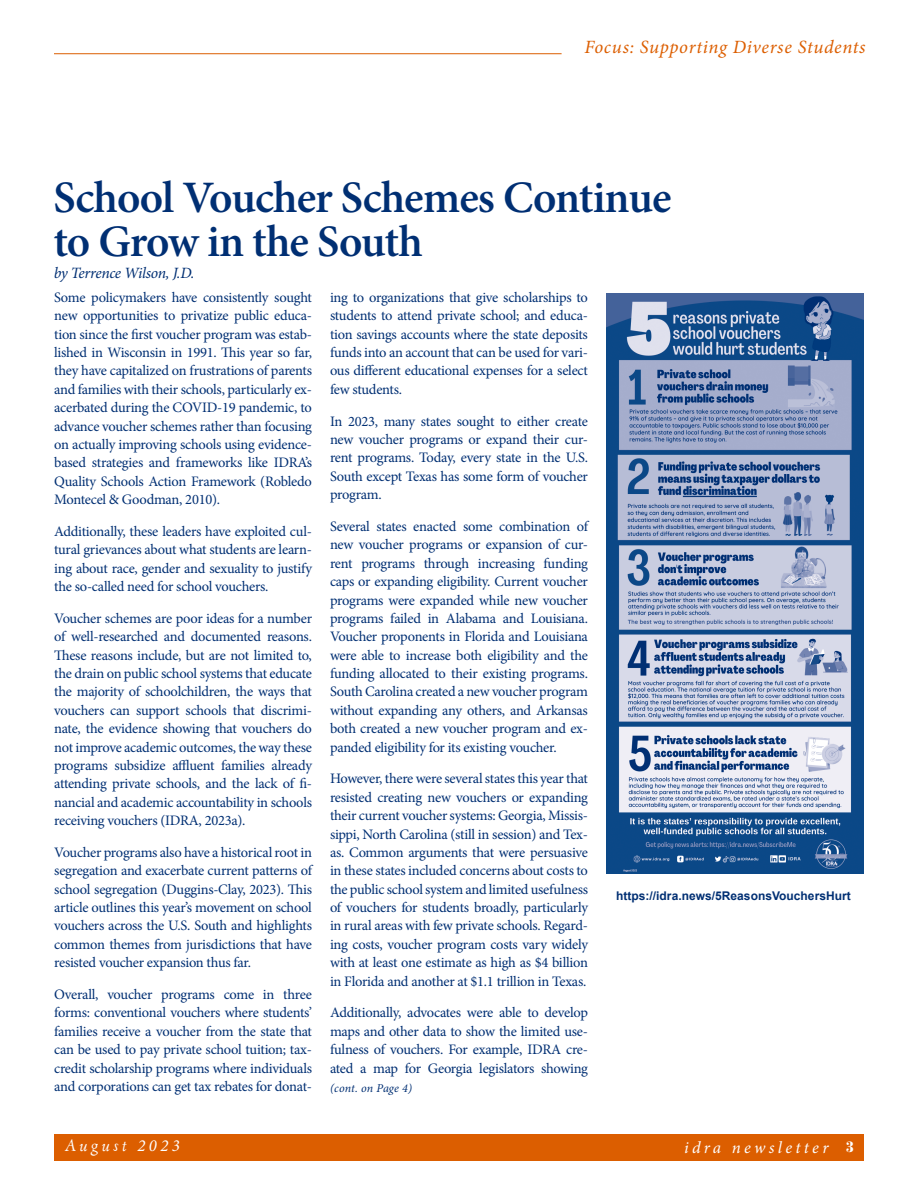
<style>
.page{position:relative;width:918px;height:1188px;background:#fff}
.page>*{position:absolute;margin:0;border:0;box-sizing:border-box;transform-origin:0 0}
.t1{font:600 45px "Minion Pro";letter-spacing:-.02em;color:#002f73}
.t2{font:italic 18.75px "Minion Pro";letter-spacing:.035em;color:#dc5e00}
.t3{font:italic 16.8px "Minion Pro";letter-spacing:.195em;color:#fff}
.t4{font:italic 16.8px "Eldorado Text";letter-spacing:.2em;color:#fff}
.t5{font:italic 15.75px "Minion Pro";letter-spacing:-.025em;color:#002f73}
.Paragraph_Style_1{font:14.4px/18.3px "Minion Pro";letter-spacing:-.02em;color:#002f73;text-align:justify}
.subhead{font:700 12px "Arial";color:#002f73}
.body{font:italic 12px "Minion Pro";letter-spacing:.01em;color:#002f73}
.s1{font-family:"Minion Pro"}
.s2{font-family:"Inflex MT Std";font-weight:700;font-style:normal;font-size:15px}
</style>
<div class="page">
<div style="left:54px;top:1134px;width:810px;height:27px;background:#dc5e00"></div>
<hr style="left:54px;top:53px;width:508px;height:1px;background:#dc5e00">
<img style="left:606px;top:294px;width:258px;height:580px">
<h2 class="t2" style="left:584px;top:34px;width:283px">Focus: Supporting Diverse Students</h2>
<p class="t1" style="left:54px;top:166px;width:620px">School Voucher Schemes Continue</p>
<p class="t1" style="left:54px;top:211px;width:371px">to Grow in the South</p>
<p class="Paragraph_Style_1" style="left:330px;top:288px;width:260px">ing to organizations that give scholarships to students to attend private school; and educa&shy;tion savings accounts where the state deposits funds into an account that can be used for vari&shy;ous different educational expenses for a select few students.</p>
<p class="Paragraph_Style_1" style="left:330px;top:412px;width:260px">In 2023, many states sought to either create new voucher programs or expand their cur&shy;rent programs. Today, every state in the U.S.<br>South except Texas has some form of voucher program.</p>
<p class="Paragraph_Style_1" style="left:330px;top:517px;width:260px">Several states enacted some combination of new voucher programs or expansion of cur&shy;rent programs through increasing funding caps or expanding eligibility. Current voucher programs were expanded while new voucher programs failed in Alabama and Louisiana.<br>Voucher proponents in Florida and Louisiana were able to increase both eligibility and the funding allocated to their existing programs.<br>South Carolina created a new voucher program without expanding any others, and Arkansas both created a new voucher program and ex&shy;panded eligibility for its existing voucher.</p>
<p class="Paragraph_Style_1" style="left:330px;top:770px;width:260px">However, there were several states this year that resisted creating new vouchers or expanding their current voucher systems: Georgia, Missis&shy;sippi, North Carolina (still in session) and Tex&shy;as. Common arguments that were persuasive in these states included concerns about costs to the public school system and limited usefulness of vouchers for students broadly, particularly in rural areas with few private schools. Regard&shy;ing costs, voucher program costs vary widely with at least one estimate as high as $4 billion in Florida and another at $1.1 trillion in Texas.</p>
<p class="Paragraph_Style_1" style="left:330px;top:1004px;width:260px">Additionally, advocates were able to develop maps and other data to show the limited use&shy;fulness of vouchers. For example, IDRA cre&shy;ated a map for Georgia legislators showing</p>
<p class="t5" style="left:54px;top:262px;width:142px">by Terrence Wilson, J.D.</p>
<p class="Paragraph_Style_1" style="left:54px;top:288px;width:259px">Some policymakers have consistently sought new opportunities to privatize public educa&shy;tion since the first voucher program was estab&shy;lished in Wisconsin in 1991. This year so far, they have capitalized on frustrations of parents and families with their schools, particularly ex&shy;acerbated during the COVID-19 pandemic, to advance voucher schemes rather than focusing on actually improving schools using evidence&shy;based strategies and frameworks like IDRA’s Quality Schools Action Framework (Robledo Montecel &amp; Goodman, 2010).</p>
<p class="Paragraph_Style_1" style="left:54px;top:522px;width:259px">Additionally, these leaders have exploited cul&shy;tural grievances about what students are learn&shy;ing about race, gender and sexuality to justify the so-called need for school vouchers.</p>
<p class="Paragraph_Style_1" style="left:54px;top:609px;width:259px">Voucher schemes are poor ideas for a number of well-researched and documented reasons.<br>These reasons include, but are not limited to, the drain on public school systems that educate the majority of schoolchildren, the ways that vouchers can support schools that discrimi&shy;nate, the evidence showing that vouchers do not improve academic outcomes, the way these programs subsidize affluent families already attending private schools, and the lack of fi&shy;nancial and academic accountability in schools receiving vouchers (IDRA, 2023a).</p>
<p class="Paragraph_Style_1" style="left:54px;top:843px;width:259px">Voucher programs also have a historical root in segregation and exacerbate current patterns of school segregation (Duggins-Clay, 2023). This article outlines this year’s movement on school vouchers across the U.S. South and highlights common themes from jurisdictions that have resisted voucher expansion thus far.</p>
<p class="Paragraph_Style_1" style="left:54px;top:985px;width:259px">Overall, voucher programs come in three forms: conventional vouchers where students’ families receive a voucher from the state that can be used to pay private school tuition; tax&shy;credit scholarship programs where individuals and corporations can get tax rebates for donat-</p>
<p class="body" style="left:330px;top:1080px;width:84px">(cont. on Page 4)</p>
<p class="subhead" style="left:616px;top:887px;width:236px">https://idra.news/5ReasonsVouchersHurt</p>
<p class="t4" style="left:65px;top:1136px;width:116px">August <span class="s1">2023</span></p>
<p class="t3" style="left:684px;top:1136px;width:171px">idra newsletter <span class="s2">3</span></p>
</div>
